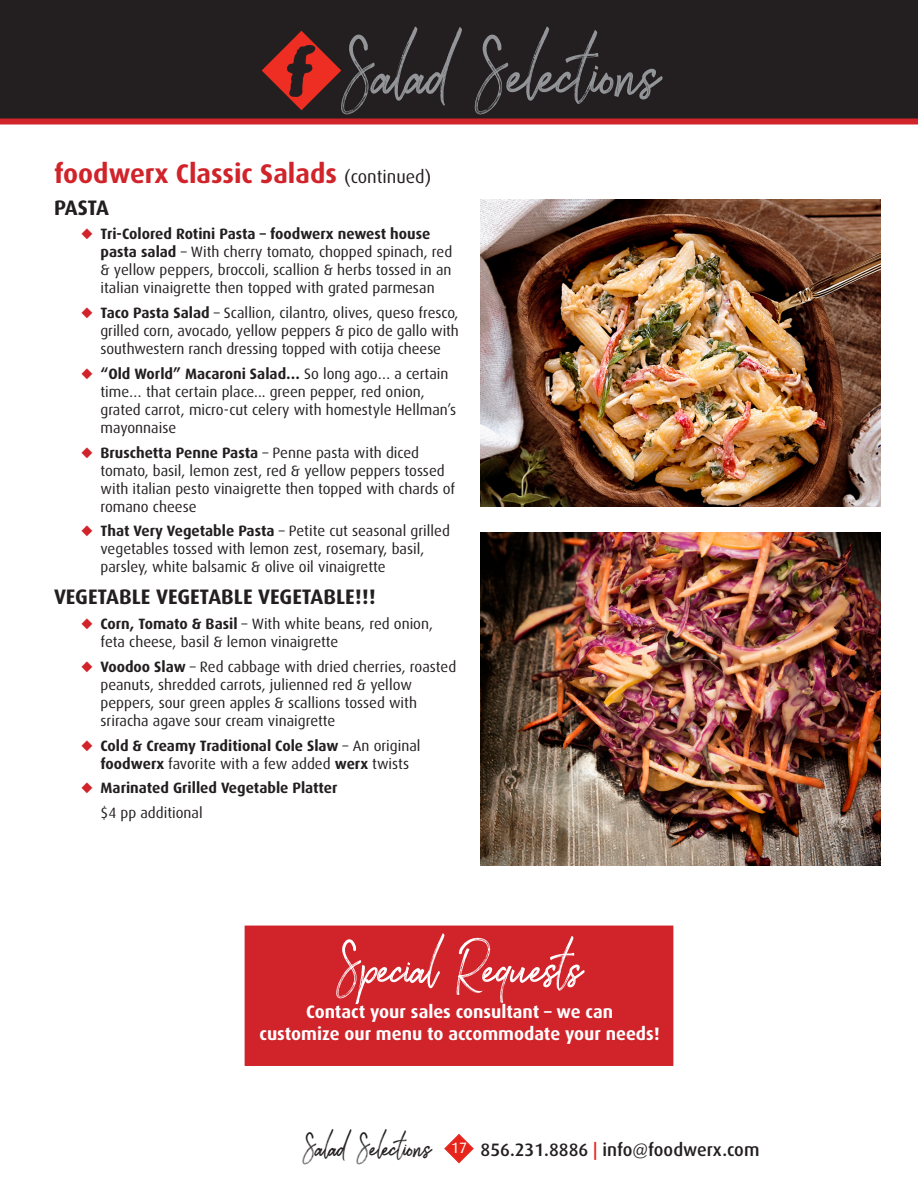
<style>
.page{position:relative;width:918px;height:1188px;background:#fff}
.page>*{position:absolute;margin:0;border:0;box-sizing:border-box;transform-origin:0 0}
.t1{font:81.75px "Brownhill Script";color:#939598}
.t2{font:60.6px "Brownhill Script";color:#fff}
.t3{font:33px "Brownhill Script";color:#231f20}
.t4{font:700 27px "Dax";color:#d1232a}
.t5{font:700 21px "Dax";color:#231f20}
.t6{font:700 18px/21.6px "Dax";color:#fff;text-align:center}
.t7{font:500 18px "Dax";color:#231f20}
.t8{font:15px/18px "Dax";color:#231f20}
.t9{font:700 15px/18px "Dax";color:#231f20;text-align:center}
.t10{font:15px "Dax";color:#fff}
.s1{font-weight:400;font-size:18px;color:#231f20}
.s2{color:#d1232a}
.s3{font-weight:700}
.s4{font-weight:400}
.s5{color:#e72419}
</style>
<div class="page">
<div style="left:0;top:0;width:918px;height:124px;background:#231f20"></div>
<svg style="left:262px;top:31px;width:79px;height:79px"></svg>
<div style="left:0;top:118px;width:918px;height:6px;background:#d1232a"></div>
<svg style="left:444px;top:1134px;width:30px;height:30px"></svg>
<div style="left:245px;top:926px;width:428px;height:140px;background:#d1232a"></div>
<img style="left:481px;top:532px;width:400px;height:334px">
<img style="left:481px;top:199px;width:400px;height:308px">
<h1 class="t1" style="left:341px;top:18px;width:321px">Salad Selections</h1>
<p class="t4" style="left:54px;top:158px;width:379px">foodwerx Classic Salads <span class="s1">(continued)</span></p>
<p class="t5" style="left:54px;top:196px;width:57px">PASTA</p>
<p class="t8" style="left:100px;top:225px;width:353px;text-indent:-20px"><span class="s2">◆</span> <span class="s3">Tri-Colored Rotini Pasta – foodwerx newest house pasta salad</span> – With cherry tomato, chopped spinach, red &amp; yellow peppers, broccoli, scallion &amp; herbs tossed in an italian vinaigrette then topped with grated parmesan</p>
<p class="t8" style="left:100px;top:304px;width:360px;text-align:justify;text-indent:-20px"><span class="s2">◆</span> <span class="s3">Taco Pasta Salad</span> – Scallion, cilantro, olives, queso fresco, grilled corn, avocado, yellow peppers &amp; pico de gallo with southwestern ranch dressing topped with cotija cheese</p>
<p class="t8" style="left:100px;top:365px;width:357px;text-indent:-20px"><span class="s2">◆</span> <span class="s3">“Old World” Macaroni Salad…</span> So long ago… a certain time… that certain place... green pepper, red onion, grated carrot, micro-cut celery with homestyle Hellman’s mayonnaise</p>
<p class="t8" style="left:100px;top:444px;width:356px;text-indent:-20px"><span class="s2">◆</span> <span class="s3">Bruschetta Penne Pasta</span> – Penne pasta with diced tomato, basil, lemon zest, red &amp; yellow peppers tossed with italian pesto vinaigrette then topped with chards of romano cheese</p>
<p class="t8" style="left:100px;top:522px;width:351px;text-indent:-20px"><span class="s2">◆</span> <span class="s3">That Very Vegetable Pasta</span> – Petite cut seasonal grilled vegetables tossed with lemon zest, rosemary, basil, parsley, white balsamic &amp; olive oil vinaigrette</p>
<p class="t5" style="left:54px;top:585px;width:323px">VEGETABLE VEGETABLE VEGETABLE!!!</p>
<p class="t8" style="left:100px;top:615px;width:334px;text-indent:-20px"><span class="s2">◆</span> <span class="s3">Corn, Tomato &amp; Basil</span> – With white beans, red onion, feta cheese, basil &amp; lemon vinaigrette</p>
<p class="t8" style="left:100px;top:658px;width:357px;text-indent:-20px"><span class="s2">◆</span> <span class="s3">Voodoo Slaw</span> – Red cabbage with dried cherries, roasted peanuts, shredded carrots, julienned red &amp; yellow peppers, sour green apples &amp; scallions tossed with sriracha agave sour cream vinaigrette</p>
<p class="t9" style="left:81px;top:737px;width:341px"><span class="s2">◆</span> Cold &amp; Creamy Traditional Cole Slaw <span class="s4">– An original </span>foodwerx <span class="s4">favorite with a few added</span> werx <span class="s4">twists</span></p>
<p class="t9" style="left:81px;top:779px;width:258px"><span class="s2">◆</span> Marinated Grilled Vegetable Platter</p>
<p class="t8" style="left:100px;top:804px;width:104px">$4 pp additional</p>
<p class="t2" style="left:336px;top:927px;width:248px">Special Requests</p>
<p class="t6" style="left:260px;top:1001px;width:402px">Contact your sales consultant – we can<br>customize our menu to accommodate your needs!</p>
<h3 class="t3" style="left:303px;top:1125px;width:130px">Salad Selections</h3>
<p class="t10" style="left:451px;top:1140px;width:17px">17</p>
<p class="t7" style="left:481px;top:1140px;width:280px">856.231.8886 <span class="s5">|</span> info@foodwerx.com</p>
</div>
